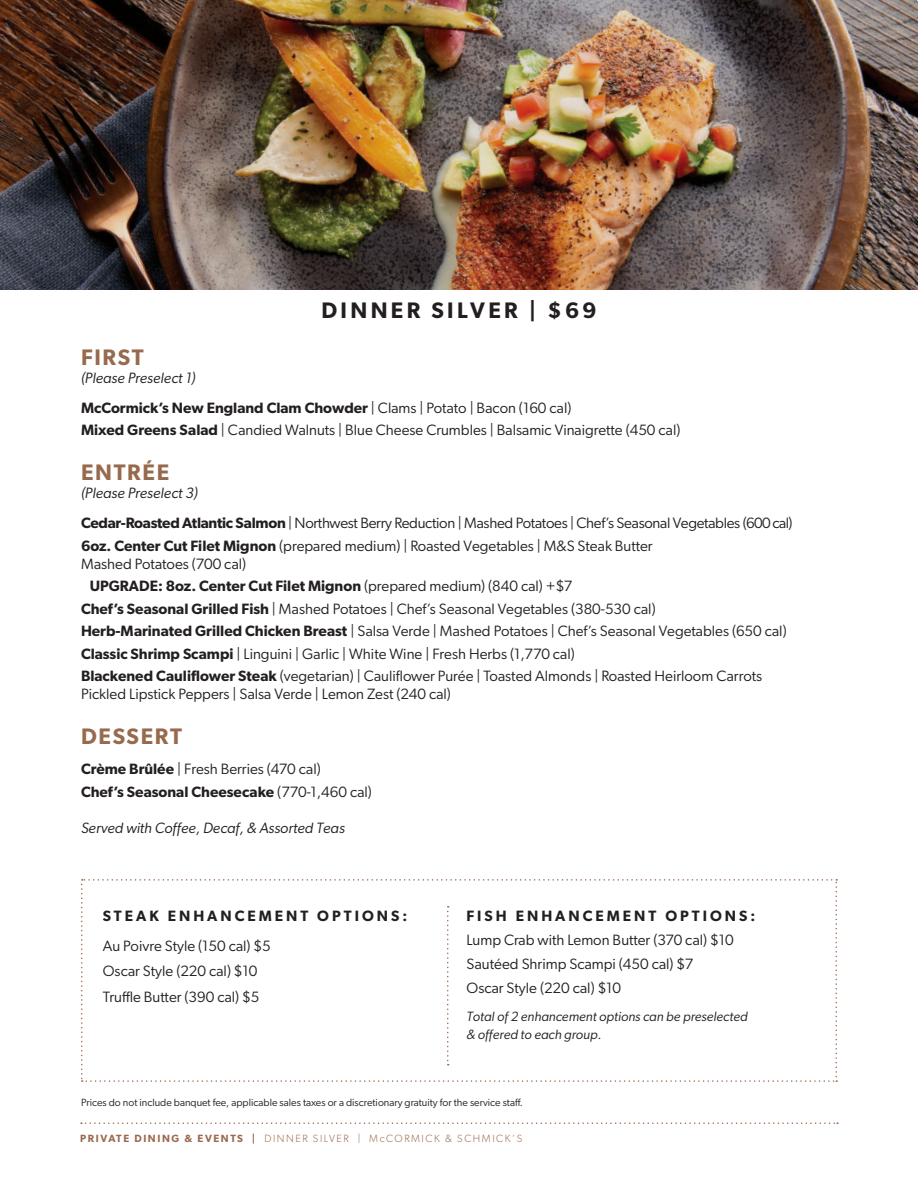
<style>
.page{position:relative;width:918px;height:1188px;background:#fff}
.page>*{position:absolute;margin:0;border:0;box-sizing:border-box;transform-origin:0 0}
.t1{font:600 22.5px "Gibson";letter-spacing:.075em;color:#976a4d}
.t2{font:600 22.5px "Gibson";letter-spacing:.15em;color:#231f20}
.t3{font:15px/22.5px "Gibson";color:#231f20}
.t4{font:600 15px/30px "Gibson";letter-spacing:.005em;color:#231f20}
.t5{font:15px/30px "Gibson";letter-spacing:-.02em;color:#231f20}
.t6{font:600 15px "Gibson";letter-spacing:.2em;color:#231f20}
.t7{font:italic 15px "Gibson";color:#231f20}
.t8{font:italic 13.5px/18px "Gibson";color:#231f20}
.t9{font:10.5px "Gibson";color:#231f20}
.t10{font:300 10.5px "Gibson";letter-spacing:.15em;color:#9b694d}
.s1{font-weight:400;font-style:italic}
.s2{font-weight:400}
.s3{font-weight:600}
.s4{font-style:italic}
</style>
<div class="page">
<img style="left:0;top:0;width:918px;height:290px">
<svg style="left:81px;top:879px;width:756px;height:203px"></svg>
<svg style="left:81px;top:1122px;width:757px;height:2px"></svg>
<h1 class="t2" style="left:321px;top:297px;width:277px">DINNER SILVER | $69</h1>
<h1 class="t1" style="left:81px;top:343px;width:64px">FIRST</h1>
<p class="t4" style="left:81px;top:362px;width:492px"><span class="s1">(Please Preselect 1)<br></span>McCormick’s New England Clam Chowder <span class="s2">| Clams | Potato | Bacon (160 cal)</span></p>
<p class="t3" style="left:81px;top:418px;width:601px"><span class="s3">Mixed Greens Salad</span> | Candied Walnuts | Blue Cheese Crumbles | Balsamic Vinaigrette (450 cal)</p>
<h1 class="t1" style="left:81px;top:459px;width:90px">ENTRÉE</h1>
<p class="t5" style="left:81px;top:478px;width:713px"><span class="s4">(Please Preselect 3)<br></span><span class="s3">Cedar-Roasted Atlantic Salmon</span> | Northwest Berry Reduction | Mashed Potatoes | Chef’s Seasonal Vegetables (600 cal)</p>
<p class="t3" style="left:81px;top:536px;width:573px;line-height:18px"><span class="s3">6oz. Center Cut Filet Mignon</span> (prepared medium) | Roasted Vegetables | M&amp;S Steak Butter<br>Mashed Potatoes (700 cal)</p>
<p class="t3" style="left:81px;top:574px;width:707px;text-indent:9px"><span class="s3">UPGRADE: 8oz. Center Cut Filet Mignon</span> (prepared medium) (840 cal) +$7<br><span class="s3">Chef’s Seasonal Grilled Fish</span> | Mashed Potatoes | Chef’s Seasonal Vegetables (380-530 cal)<br><span class="s3">Herb-Marinated Grilled Chicken Breast</span> | Salsa Verde | Mashed Potatoes | Chef’s Seasonal Vegetables (650 cal)<br><span class="s3">Classic Shrimp Scampi</span> | Linguini | Garlic | White Wine | Fresh Herbs (1,770 cal)<br><span class="s3">Blackened Cauliflower Steak</span> (vegetarian) | Cauliflower Purée | Toasted Almonds | Roasted Heirloom Carrots</p>
<p class="t3" style="left:81px;top:682px;width:371px">Pickled Lipstick Peppers | Salsa Verde | Lemon Zest (240 cal)</p>
<h1 class="t1" style="left:81px;top:723px;width:102px">DESSERT</h1>
<p class="t4" style="left:81px;top:757px;width:292px;line-height:22.5px">Crème Brûlée <span class="s2">| Fresh Berries (470 cal)<br></span>Chef’s Seasonal Cheesecake <span class="s2">(770-1,460 cal)</span></p>
<p class="t7" style="left:81px;top:819px;width:265px">Served with Coffee, Decaf, &amp; Assorted Teas</p>
<p class="t6" style="left:103px;top:907px;width:306px">STEAK ENHANCEMENT OPTIONS:</p>
<p class="t3" style="left:103px;top:933px;width:170px;line-height:25.5px">Au Poivre Style (150 cal) $5<br>Oscar Style (220 cal) $10<br>Truffle Butter (390 cal) $5</p>
<p class="t6" style="left:466px;top:907px;width:290px">FISH ENHANCEMENT OPTIONS:</p>
<p class="t3" style="left:466px;top:927px;width:269px;line-height:24px">Lump Crab with Lemon Butter (370 cal) $10<br>Sautéed Shrimp Scampi (450 cal) $7<br>Oscar Style (220 cal) $10</p>
<p class="t8" style="left:466px;top:1008px;width:283px">Total of 2 enhancement options can be preselected &amp; offered to each group.</p>
<p class="t9" style="left:81px;top:1096px;width:444px">Prices do not include banquet fee, applicable sales taxes or a discretionary gratuity for the service staff.</p>
<p class="t10" style="left:80px;top:1132px;width:444px"><span class="s3">PRIVATE DINING &amp; EVENTS |</span> DINNER SILVER | McCORMICK &amp; SCHMICK’S</p>
</div>
